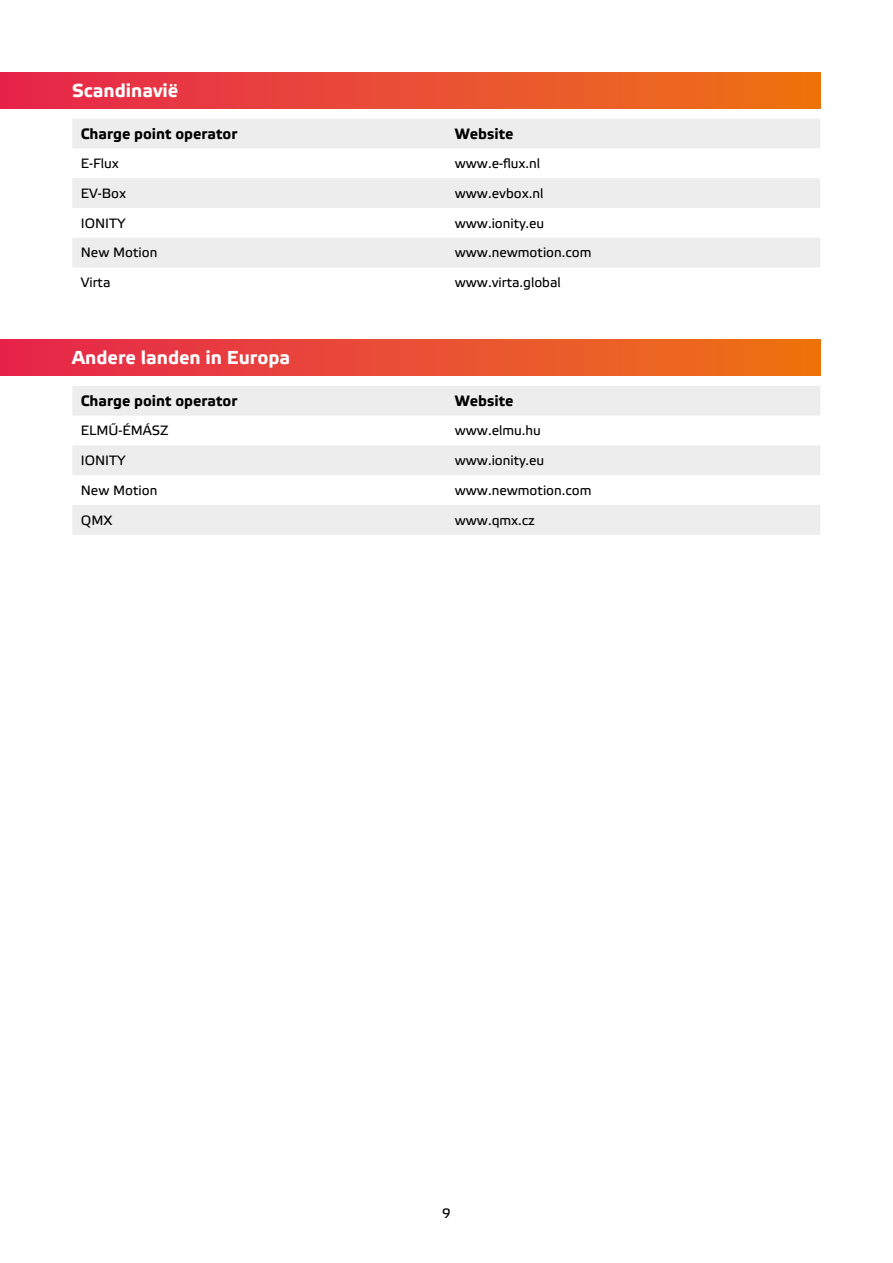
<style>
.page{position:relative;width:893px;height:1263px;background:#fff}
.page>*{position:absolute;margin:0;border:0;box-sizing:border-box;transform-origin:0 0}
.t1{font:700 18.75px "Etelka Text Pro";color:#fff}
.t2{font:700 15px "Etelka Text Pro";color:#000}
.t3{font:13.5px "Etelka Text Pro";color:#000}
</style>
<div class="page">
<div style="left:0;top:73px;width:821px;height:35px;background:linear-gradient(to right,#e62650,#ed7414)"></div>
<div style="left:0;top:340px;width:821px;height:35px;background:linear-gradient(to right,#e62650,#ed7414)"></div>
<svg style="left:72px;top:119px;width:748px;height:148px;fill:#ededed"></svg>
<svg style="left:72px;top:386px;width:748px;height:149px;fill:#ededed"></svg>
<h1 class="t1" style="left:72px;top:80px;width:108px">Scandinavië</h1>
<p class="t2" style="left:81px;top:125px;width:158px">Charge point operator</p>
<p class="t2" style="left:455px;top:125px;width:60px">Website</p>
<p class="t3" style="left:81px;top:156px;width:40px">E-Flux</p>
<p class="t3" style="left:455px;top:156px;width:87px">www.e-flux.nl</p>
<p class="t3" style="left:81px;top:186px;width:47px">EV-Box</p>
<p class="t3" style="left:455px;top:186px;width:90px">www.evbox.nl</p>
<p class="t3" style="left:81px;top:216px;width:46px">IONITY</p>
<p class="t3" style="left:455px;top:216px;width:91px">www.ionity.eu</p>
<p class="t3" style="left:81px;top:246px;width:78px">New Motion</p>
<p class="t3" style="left:455px;top:246px;width:138px">www.newmotion.com</p>
<p class="t3" style="left:81px;top:275px;width:31px">Virta</p>
<p class="t3" style="left:455px;top:275px;width:108px">www.virta.global</p>
<h1 class="t1" style="left:72px;top:347px;width:219px">Andere landen in Europa</h1>
<p class="t2" style="left:81px;top:393px;width:158px">Charge point operator</p>
<p class="t2" style="left:455px;top:393px;width:60px">Website</p>
<p class="t3" style="left:81px;top:423px;width:89px">ELMŰ-ÉMÁSZ</p>
<p class="t3" style="left:455px;top:423px;width:88px">www.elmu.hu</p>
<p class="t3" style="left:81px;top:453px;width:46px">IONITY</p>
<p class="t3" style="left:455px;top:453px;width:91px">www.ionity.eu</p>
<p class="t3" style="left:81px;top:483px;width:78px">New Motion</p>
<p class="t3" style="left:455px;top:483px;width:138px">www.newmotion.com</p>
<p class="t3" style="left:81px;top:513px;width:33px">QMX</p>
<p class="t3" style="left:455px;top:513px;width:82px">www.qmx.cz</p>
<p class="t3" style="left:442px;top:1206px;width:10px">9</p>
</div>
